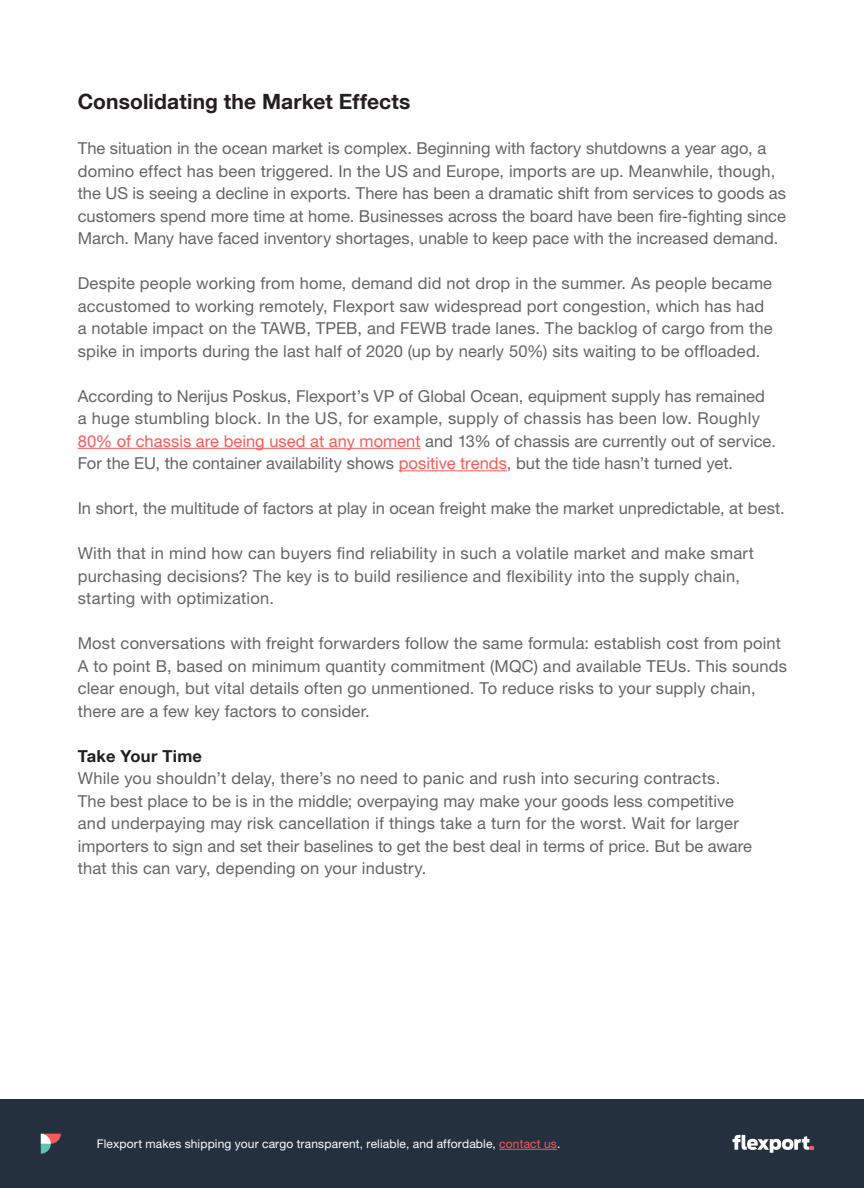
<style>
.page{position:relative;width:864px;height:1188px;background:#fff}
.page>*{position:absolute;margin:0;border:0;box-sizing:border-box;transform-origin:0 0}
.t1{font:700 21px "Helvetica Neue LT Com";letter-spacing:.005em;color:#231f20}
.t2{font:16.5px/22.5px "Helvetica Neue LT Std";letter-spacing:.01em;color:#636466}
.t3{font:700 16.5px "Helvetica Neue LT Com";letter-spacing:.015em;color:#231f20}
.t4{font:12px "Helvetica Neue LT Std";letter-spacing:.015em;color:#fff}
.s1{color:#fa5959}
</style>
<div class="page">
<div style="left:0;top:1100px;width:864px;height:88px;background:#24303e"></div>
<svg style="left:733px;top:1135px;width:81px;height:18px"></svg>
<svg style="left:41px;top:1134px;width:20px;height:20px"></svg>
<hr style="left:78px;top:448px;width:343px;height:1px;background:#fa5959">
<hr style="left:399px;top:470px;width:108px;height:1px;background:#fa5959">
<hr style="left:499px;top:1149px;width:58px;height:1px;background:#fa5959">
<p class="t1" style="left:78px;top:88px;width:334px">Consolidating the Market Effects</p>
<p class="t2" style="left:78px;top:137px;width:710px">The situation in the ocean market is complex. Beginning with factory shutdowns a year ago, a domino effect has been triggered. In the US and Europe, imports are up. Meanwhile, though, the US is seeing a decline in exports. There has been a dramatic shift from services to goods as customers spend more time at home. Businesses across the board have been fire-fighting since March. Many have faced inventory shortages, unable to keep pace with the increased demand.</p>
<p class="t2" style="left:78px;top:272px;width:696px">Despite people working from home, demand did not drop in the summer. As people became accustomed to working remotely, Flexport saw widespread port congestion, which has had a notable impact on the TAWB, TPEB, and FEWB trade lanes. The backlog of cargo from the spike in imports during the last half of 2020 (up by nearly 50%) sits waiting to be offloaded.</p>
<p class="t2" style="left:78px;top:384px;width:700px">According to Nerijus Poskus, Flexport’s VP of Global Ocean, equipment supply has remained a huge stumbling block. In the US, for example, supply of chassis has been low. Roughly <span class="s1">80% of chassis are being used at any moment</span> and 13% of chassis are currently out of service.<br>For the EU, the container availability shows <span class="s1">positive trends</span>, but the tide hasn’t turned yet.</p>
<p class="t2" style="left:78px;top:497px;width:709px">In short, the multitude of factors at play in ocean freight make the market unpredictable, at best.</p>
<p class="t2" style="left:78px;top:542px;width:678px">With that in mind how can buyers find reliability in such a volatile market and make smart purchasing decisions? The key is to build resilience and flexibility into the supply chain, starting with optimization.</p>
<p class="t2" style="left:78px;top:632px;width:711px">Most conversations with freight forwarders follow the same formula: establish cost from point A to point B, based on minimum quantity commitment (MQC) and available TEUs. This sounds clear enough, but vital details often go unmentioned. To reduce risks to your supply chain, there are a few key factors to consider.</p>
<p class="t3" style="left:78px;top:745px;width:126px">Take Your Time</p>
<p class="t2" style="left:78px;top:767px;width:676px">While you shouldn’t delay, there’s no need to panic and rush into securing contracts.<br>The best place to be is in the middle; overpaying may make your goods less competitive and underpaying may risk cancellation if things take a turn for the worst. Wait for larger importers to sign and set their baselines to get the best deal in terms of price. But be aware that this can vary, depending on your industry.</p>
<p class="t4" style="left:97px;top:1137px;width:465px">Flexport makes shipping your cargo transparent, reliable, and affordable, <span class="s1">contact us</span>.</p>
</div>
